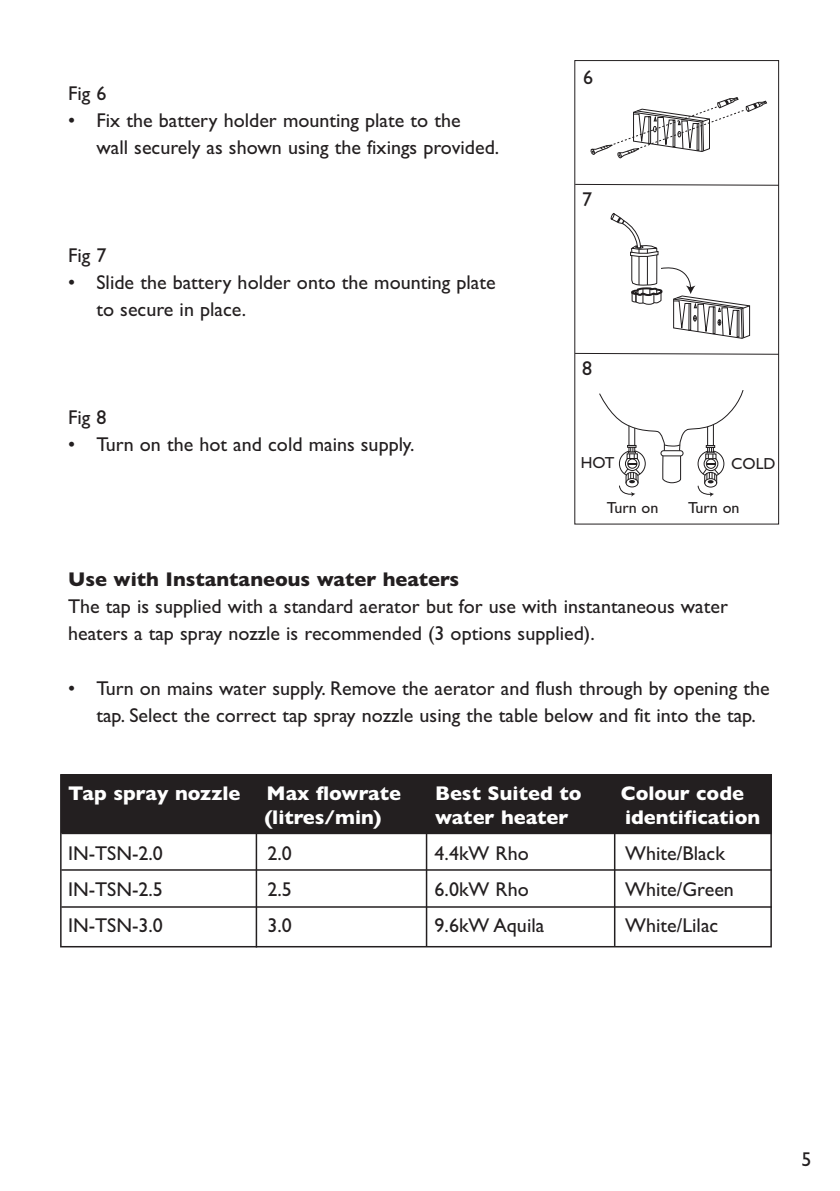
<style>
.page{position:relative;width:840px;height:1191px;background:#fff}
.page>*{position:absolute;margin:0;border:0;box-sizing:border-box;transform-origin:0 0}
.t1{font:20px/27px "Gill Sans";color:#231f20}
.t2{font:700 20px "Gill Sans";color:#fff}
.t3{font:700 20px "Gill Sans";color:#231f20}
.t4{font:16px "Gill Sans";color:#231f20}
</style>
<div class="page">
<div style="left:62px;top:775px;width:709px;height:58px;background:#231f20"></div>
<div style="left:60px;top:774px;width:711px;height:173px;border:2px solid #231f20"></div>
<hr style="left:255px;top:775px;width:2px;height:172px;background:#231f20">
<hr style="left:613px;top:775px;width:2px;height:171px;background:#231f20">
<hr style="left:425px;top:775px;width:2px;height:171px;background:#231f20">
<hr style="left:61px;top:832px;width:710px;height:2px;background:#231f20">
<hr style="left:61px;top:869px;width:710px;height:1px;background:#231f20">
<hr style="left:61px;top:906px;width:710px;height:1px;background:#231f20">
<svg style="left:590px;top:97px;width:177px;height:62px"></svg>
<svg style="left:610px;top:213px;width:140px;height:126px"></svg>
<svg style="left:599px;top:390px;width:144px;height:107px"></svg>
<svg style="left:574px;top:183px;width:205px;height:3px"></svg>
<svg style="left:574px;top:352px;width:205px;height:3px"></svg>
<p class="t1" style="left:68px;top:80px;width:40px">Fig 6</p>
<p class="t1" style="left:96px;top:107px;width:404px;text-indent:-28px">• Fix the battery holder mounting plate to the<br>wall securely as shown using the fixings provided.</p>
<p class="t1" style="left:68px;top:242px;width:40px">Fig 7</p>
<p class="t1" style="left:96px;top:269px;width:400px;text-indent:-28px">• Slide the battery holder onto the mounting plate to secure in place.</p>
<p class="t1" style="left:68px;top:404px;width:40px">Fig 8</p>
<p class="t1" style="left:68px;top:431px;width:347px">• Turn on the hot and cold mains supply.</p>
<p class="t1" style="left:583px;top:64px;width:11px">6</p>
<p class="t1" style="left:582px;top:186px;width:11px">7</p>
<p class="t1" style="left:582px;top:355px;width:11px">8</p>
<p class="t4" style="left:580px;top:453px;width:35px">HOT</p>
<p class="t4" style="left:730px;top:454px;width:46px">COLD</p>
<p class="t4" style="left:606px;top:498px;width:53px">Turn on</p>
<p class="t4" style="left:687px;top:498px;width:53px">Turn on</p>
<p class="t3" style="left:68px;top:568px;width:392px">Use with Instantaneous water heaters</p>
<p class="t1" style="left:68px;top:593px;width:661px">The tap is supplied with a standard aerator but for use with instantaneous water heaters a tap spray nozzle is recommended (3 options supplied).</p>
<p class="t1" style="left:96px;top:674px;width:674px;text-indent:-28px">• Turn on mains water supply. Remove the aerator and flush through by opening the tap. Select the correct tap spray nozzle using the table below and fit into the tap.</p>
<p class="t2" style="left:68px;top:781px;width:174px">Tap spray nozzle</p>
<p class="t2" style="left:266px;top:781px;width:136px">Max flowrate</p>
<p class="t2" style="left:435px;top:781px;width:148px">Best Suited to</p>
<p class="t2" style="left:620px;top:781px;width:125px">Colour code</p>
<p class="t2" style="left:264px;top:805px;width:118px">(litres/min)</p>
<p class="t2" style="left:435px;top:805px;width:135px">water heater</p>
<p class="t2" style="left:624px;top:805px;width:137px">identification</p>
<p class="t1" style="left:68px;top:839px;width:96px">IN-TSN-2.0</p>
<p class="t1" style="left:267px;top:839px;width:26px">2.0</p>
<p class="t1" style="left:434px;top:839px;width:96px">4.4kW Rho</p>
<p class="t1" style="left:625px;top:839px;width:101px">White/Black</p>
<p class="t1" style="left:68px;top:875px;width:96px">IN-TSN-2.5</p>
<p class="t1" style="left:267px;top:875px;width:26px">2.5</p>
<p class="t1" style="left:434px;top:875px;width:96px">6.0kW Rho</p>
<p class="t1" style="left:625px;top:875px;width:110px">White/Green</p>
<p class="t1" style="left:68px;top:911px;width:96px">IN-TSN-3.0</p>
<p class="t1" style="left:267px;top:911px;width:26px">3.0</p>
<p class="t1" style="left:434px;top:911px;width:111px">9.6kW Aquila</p>
<p class="t1" style="left:625px;top:911px;width:94px">White/Lilac</p>
<p class="t1" style="left:801px;top:1145px;width:11px">5</p>
</div>
